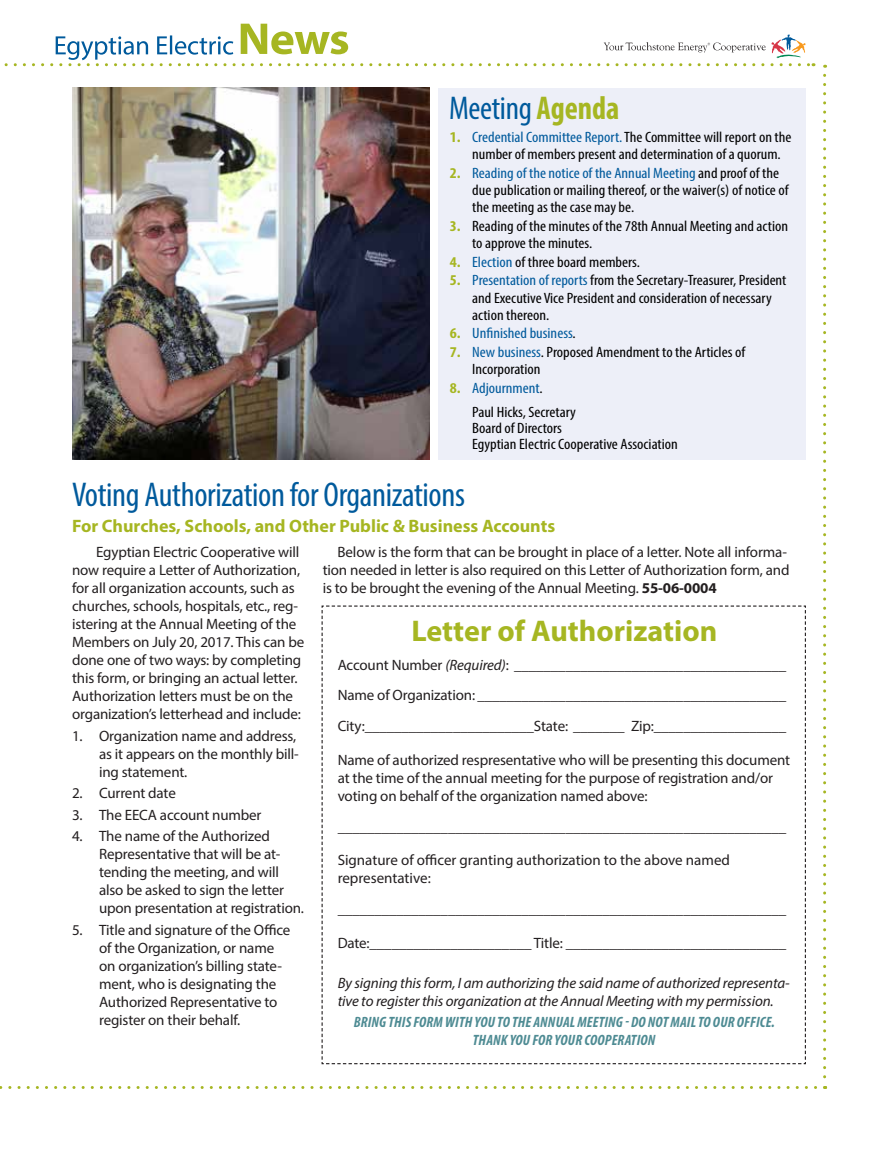
<style>
.page{position:relative;width:878px;height:1161px;background:#fff}
.page>*{position:absolute;margin:0;border:0;box-sizing:border-box;transform-origin:0 0}
.t1{font:condensed 34.5px "Myriad Pro";letter-spacing:-.01em;color:#005a9c}
.t2{font:condensed 33px "Myriad Pro";letter-spacing:-.01em;color:#005a9c}
.t3{font:700 30px "Myriad Pro";color:#a6b622}
.t4{font:700 18px "Myriad Pro";color:#a6b622}
.t5{font:15px/18px "Myriad Pro";letter-spacing:-.01em;color:#231f20}
.t6{font:condensed 15px/17.2px "Myriad Pro";color:#000;scale:1.1 1}
.t7{font:italic 15px/18px "Myriad Pro";letter-spacing:-.01em;color:#231f20}
.t8{font:italic 700 condensed 15px/18px "Myriad Pro";letter-spacing:.01em;color:#4e8b93;text-align:center}
.t9{font:condensed 15px "Myriad Pro";color:#005a9c;scale:1.1 1}
.s1{font-weight:700;color:#a6b622}
.s2{color:#005a9c}
.s3{color:#000}
.s4{font-weight:700}
.s5{font-style:italic}
</style>
<div class="page">
<svg style="left:0;top:1086px;width:815px;height:3px"></svg>
<svg style="left:823px;top:75px;width:3px;height:1014px"></svg>
<svg style="left:4px;top:24px;width:810px;height:42px"></svg>
<svg style="left:321px;top:605px;width:485px;height:460px"></svg>
<img style="left:72px;top:88px;width:357px;height:372px">
<div style="left:439px;top:88px;width:367px;height:372px;background:#edeff8"></div>
<h2 class="t2" style="left:449px;top:88px;width:172px">Meeting <span class="s1">Agenda</span></h2>
<p class="t6" style="left:472px;top:128px;width:292px;text-indent:-23px"><span class="s1">1.</span> <span class="s2">Credential Committee Report.</span> The Committee will report on the number of members present and determination of a quorum.</p>
<p class="t6" style="left:472px;top:164px;width:289px;text-indent:-23px"><span class="s1">2.</span> <span class="s2">Reading of the notice of the Annual Meeting</span> and proof of the due publication or mailing thereof, or the waiver(s) of notice of the meeting as the case may be.</p>
<p class="t6" style="left:472px;top:217px;width:289px;text-indent:-23px"><span class="s1">3.</span> Reading of the minutes of the 78th Annual Meeting and action to approve the minutes.</p>
<p class="t6" style="left:449px;top:253px;width:174px"><span class="s1">4.</span> <span class="s2">Election</span> of three board members.</p>
<p class="t6" style="left:472px;top:272px;width:287px;text-indent:-23px"><span class="s1">5.</span> <span class="s2">Presentation of reports</span> from the Secretary-Treasurer, President and Executive Vice President and consideration of necessary action thereon.</p>
<p class="t9" style="left:449px;top:324px;width:116px"><span class="s1">6.</span> Unfinished business<span class="s3">.</span></p>
<p class="t6" style="left:472px;top:343px;width:250px;text-indent:-23px"><span class="s1">7.</span> <span class="s2">New business</span>. Proposed Amendment to the Articles of<br>Incorporation</p>
<p class="t6" style="left:472px;top:376px;width:96px;line-height:23.7px;text-indent:-23px"><span class="s1">8.</span> <span class="s2">Adjournment</span>.<br>Paul Hicks, Secretary</p>
<p class="t6" style="left:472px;top:420px;width:188px;line-height:16.4px">Board of Directors<br>Egyptian Electric Cooperative Association</p>
<h1 class="t1" style="left:72px;top:474px;width:394px">Voting Authorization for Organizations</h1>
<p class="t4" style="left:72px;top:514px;width:484px">For Churches, Schools, and Other Public &amp; Business Accounts</p>
<p class="t5" style="left:72px;top:543px;width:234px;text-indent:24px">Egyptian Electric Cooperative will now require a Letter of Authorization, for all organization accounts, such as churches, schools, hospitals, etc., reg&shy;istering at the Annual Meeting of the Members on July 20, 2017. This can be done one of two ways: by completing this form, or bringing an actual letter.<br>Authorization letters must be on the organization’s letterhead and include:</p>
<p class="t5" style="left:99px;top:726px;width:201px;text-indent:-27px">1. Organization name and address, as it appears on the monthly bill&shy;ing statement.</p>
<p class="t5" style="left:72px;top:784px;width:105px">2. Current date</p>
<p class="t5" style="left:72px;top:805px;width:191px">3. The EECA account number</p>
<p class="t5" style="left:99px;top:827px;width:206px;text-indent:-27px">4. The name of the Authorized<br>Representative that will be at&shy;tending the meeting, and will also be asked to sign the letter upon presentation at registration.</p>
<p class="t5" style="left:99px;top:920px;width:193px;text-indent:-27px">5. Title and signature of the Office of the Organization, or name on organization’s billing state&shy;ment, who is designating the<br>Authorized Representative to register on their behalf.</p>
<p class="t5" style="left:323px;top:543px;width:468px;text-indent:15px">Below is the form that can be brought in place of a letter. Note all informa&shy;tion needed in letter is also required on this Letter of Authorization form, and is to be brought the evening of the Annual Meeting. <span class="s4">55-06-0004</span></p>
<h3 class="t3" style="left:411px;top:611px;width:307px">Letter of Authorization</h3>
<p class="t5" style="left:338px;top:649px;width:450px;line-height:30.5px;text-align:justify">Account Number <span class="s5">(Required)</span>: _____________________________________ Name of Organization: __________________________________________ City:_______________________State: _______ Zip:__________________</p>
<p class="t5" style="left:338px;top:750px;width:454px">Name of authorized respresentative who will be presenting this document at the time of the annual meeting for the purpose of registration and/or voting on behalf of the organization named above:</p>
<p class="t5" style="left:338px;top:817px;width:450px">_____________________________________________________________</p>
<p class="t5" style="left:338px;top:851px;width:394px">Signature of officer granting authorization to the above named representative:</p>
<p class="t5" style="left:338px;top:900px;width:450px">_____________________________________________________________</p>
<p class="t5" style="left:338px;top:934px;width:450px">Date:______________________ Title: ______________________________</p>
<p class="t7" style="left:338px;top:974px;width:453px">By signing this form, I am authorizing the said name of authorized representa&shy;tive to register this organization at the Annual Meeting with my permission.</p>
<p class="t8" style="left:353px;top:1013px;width:422px">BRING THIS FORM WITH YOU TO THE ANNUAL MEETING - DO NOT MAIL TO OUR OFFICE.<br>THANK YOU FOR YOUR COOPERATION</p>
</div>
